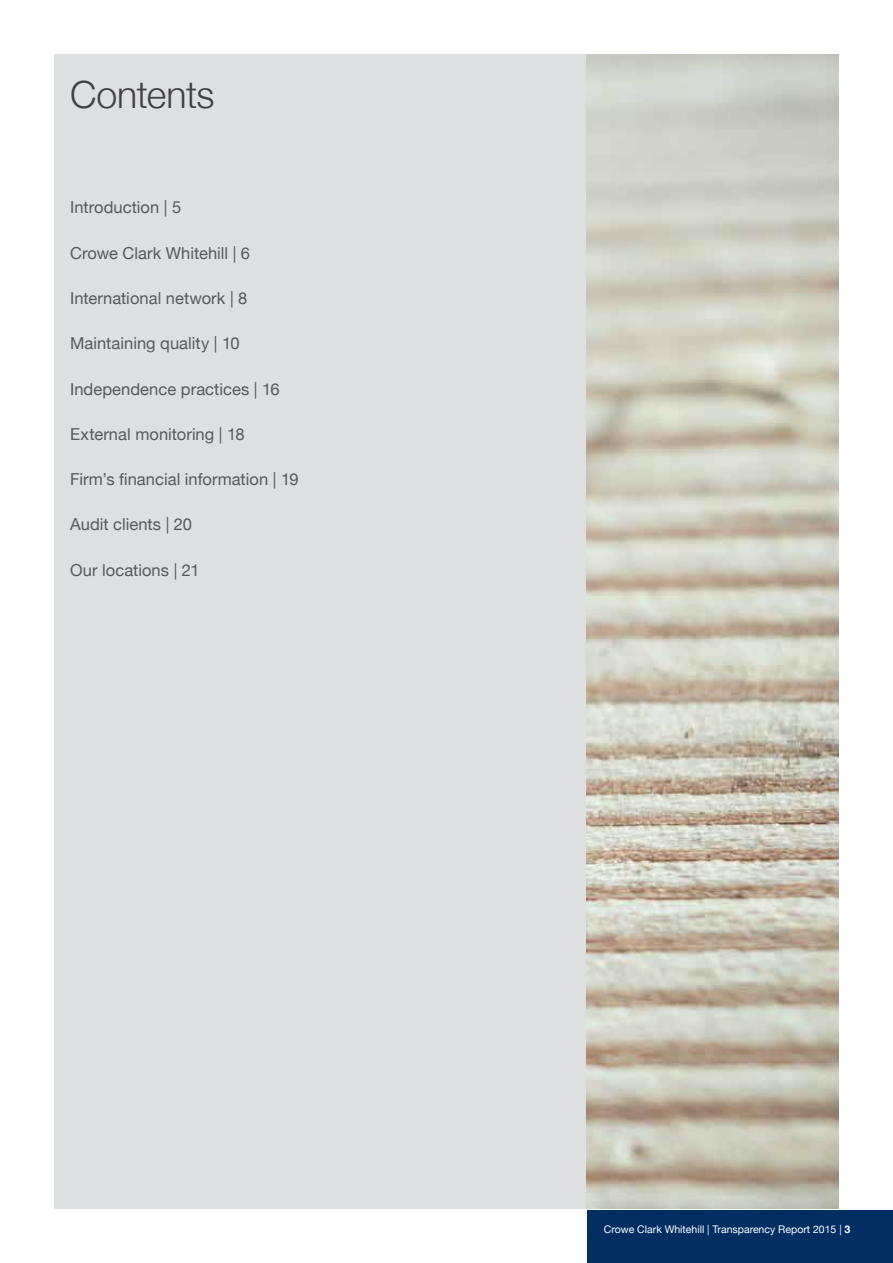
<style>
.page{position:relative;width:893px;height:1263px;background:#fff}
.page>*{position:absolute;margin:0;border:0;box-sizing:border-box;transform-origin:0 0}
.t1{font:300 37.5px "Helvetica Neue";letter-spacing:-.015em;color:#414042}
.t2{font:16.5px "Helvetica Neue";color:#58595b}
.t3{font:10.5px "Helvetica Neue";color:#fff}
.s1{font-weight:700}
</style>
<div class="page">
<div style="left:587px;top:1210px;width:306px;height:53px;background:#002d62"></div>
<div style="left:54px;top:54px;width:532px;height:1155px;background:#dedfe0"></div>
<img style="left:586px;top:54px;width:253px;height:1155px">
<h1 class="t1" style="left:70px;top:64px;width:146px">Contents</h1>
<p class="t2" style="left:70px;top:196px;width:113px">Introduction | 5</p>
<p class="t2" style="left:70px;top:241px;width:181px">Crowe Clark Whitehill | 6</p>
<p class="t2" style="left:70px;top:286px;width:179px">International network | 8</p>
<p class="t2" style="left:70px;top:331px;width:171px">Maintaining quality | 10</p>
<p class="t2" style="left:70px;top:377px;width:211px">Independence practices | 16</p>
<p class="t2" style="left:70px;top:422px;width:176px">External monitoring | 18</p>
<p class="t2" style="left:70px;top:467px;width:230px">Firm’s financial information | 19</p>
<p class="t2" style="left:70px;top:512px;width:123px">Audit clients | 20</p>
<p class="t2" style="left:70px;top:558px;width:131px">Our locations | 21</p>
<p class="t3" style="left:604px;top:1222px;width:248px">Crowe Clark Whitehill | Transparency Report 2015 | <span class="s1">3</span></p>
</div>
